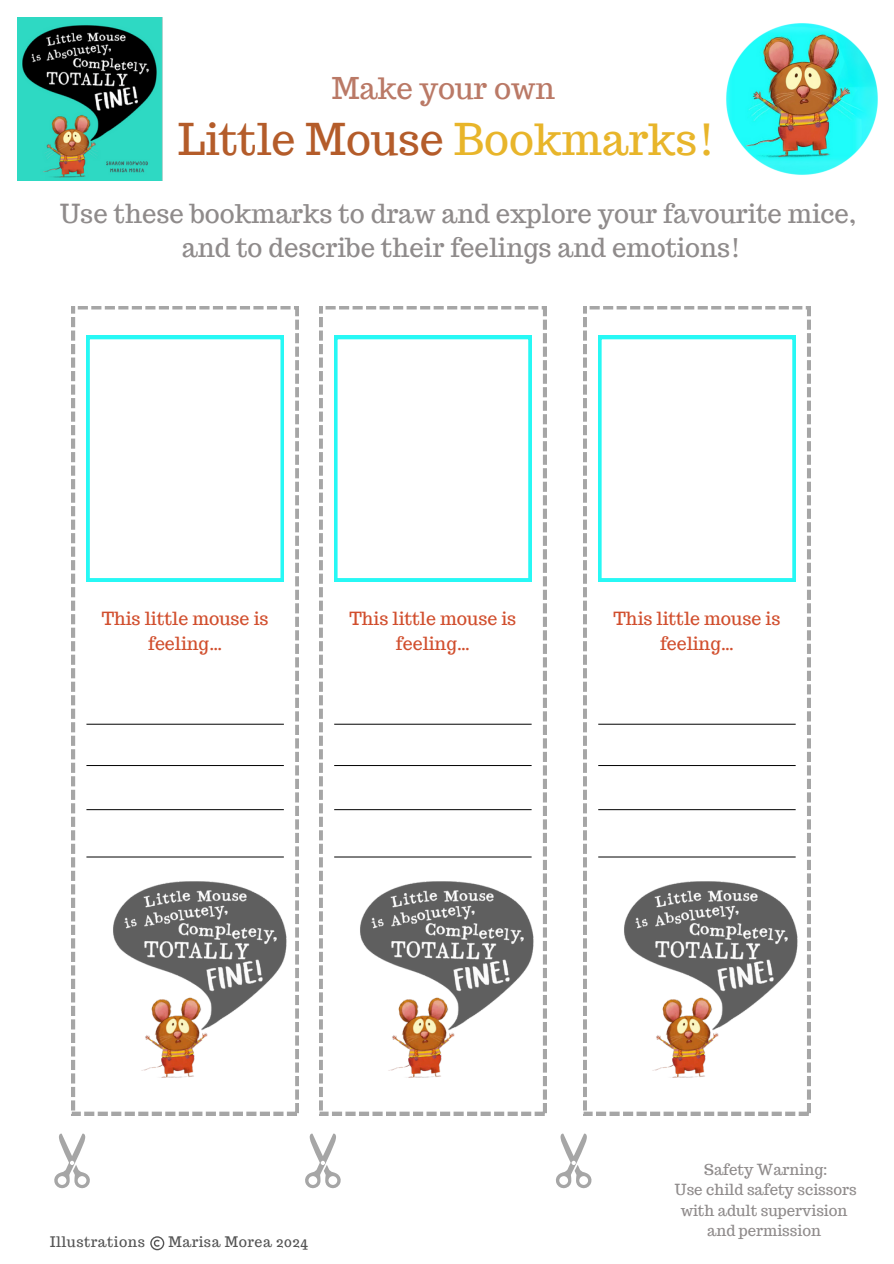
<style>
.page{position:relative;width:894px;height:1264px;background:#fff}
.page>*{position:absolute;margin:0;border:0;box-sizing:border-box;transform-origin:0 0}
.t1{font:42.9px "Trocchi";color:#b45c2a}
.t2{font:29.4px "Trocchi";color:#ba7966}
.t3{font:25.65px/34.8px "Trocchi";color:#8f8b8b;text-align:center}
.t4{font:17.7px/24.8px "Trocchi";color:#d14e2d;text-align:center}
.t5{font:15px "Trocchi";color:#8f8b8b}
.t6{font:14.25px "Trocchi";letter-spacing:.035em;color:#545454}
.s1{color:#e8b52a}
</style>
<div class="page">
<svg style="left:319px;top:306px;width:227px;height:448px"></svg>
<img style="left:363px;top:754px;width:184px;height:362px">
<svg style="left:334px;top:336px;width:197px;height:245px"></svg>
<hr style="left:334px;top:723px;width:197px;height:1px;background:#000">
<hr style="left:334px;top:765px;width:197px;height:1px;background:#000">
<hr style="left:334px;top:809px;width:197px;height:1px;background:#000">
<hr style="left:334px;top:856px;width:197px;height:1px;background:#000">
<svg style="left:72px;top:306px;width:226px;height:448px"></svg>
<img style="left:61px;top:754px;width:302px;height:435px">
<svg style="left:86px;top:336px;width:197px;height:245px"></svg>
<hr style="left:86px;top:723px;width:198px;height:1px;background:#000">
<hr style="left:86px;top:765px;width:198px;height:1px;background:#000">
<hr style="left:86px;top:809px;width:198px;height:1px;background:#000">
<hr style="left:86px;top:856px;width:198px;height:1px;background:#000">
<svg style="left:583px;top:306px;width:227px;height:448px"></svg>
<img style="left:563px;top:754px;width:248px;height:435px">
<svg style="left:598px;top:336px;width:197px;height:245px"></svg>
<hr style="left:598px;top:723px;width:197px;height:1px;background:#000">
<hr style="left:598px;top:765px;width:197px;height:1px;background:#000">
<hr style="left:598px;top:809px;width:197px;height:1px;background:#000">
<hr style="left:598px;top:856px;width:197px;height:1px;background:#000">
<svg style="left:556px;top:1133px;width:35px;height:55px"></svg>
<svg style="left:54px;top:1133px;width:36px;height:55px"></svg>
<svg style="left:305px;top:1133px;width:35px;height:55px"></svg>
<img style="left:726px;top:23px;width:152px;height:152px">
<svg style="left:150px;top:1236px;width:14px;height:13px"></svg>
<img style="left:17px;top:17px;width:145px;height:164px">
<p class="t2" style="left:331px;top:69px;width:225px">Make your own</p>
<p class="t1" style="left:178px;top:111px;width:538px">Little Mouse <span class="s1">Bookmarks!</span></p>
<h3 class="t3" style="left:60px;top:196px;width:797px">Use these bookmarks to draw and explore your favourite mice, and to describe their feelings and emotions!</h3>
<h2 class="t4" style="left:102px;top:606px;width:168px">This little mouse is feeling…</h2>
<p class="t4" style="left:613px;top:606px;width:168px">This little mouse is feeling…</p>
<h1 class="t4" style="left:349px;top:606px;width:168px">This little mouse is feeling…</h1>
<p class="t6" style="left:50px;top:1232px;width:96px">Illustrations</p>
<p class="t6" style="left:168px;top:1232px;width:141px">Marisa Morea 2024</p>
<p class="t5" style="left:704px;top:1159px;width:125px">Safety Warning:</p>
<p class="t5" style="left:674px;top:1180px;width:183px">Use child safety scissors</p>
<p class="t5" style="left:680px;top:1200px;width:168px">with adult supervision</p>
<p class="t5" style="left:707px;top:1220px;width:115px">and permission</p>
</div>
